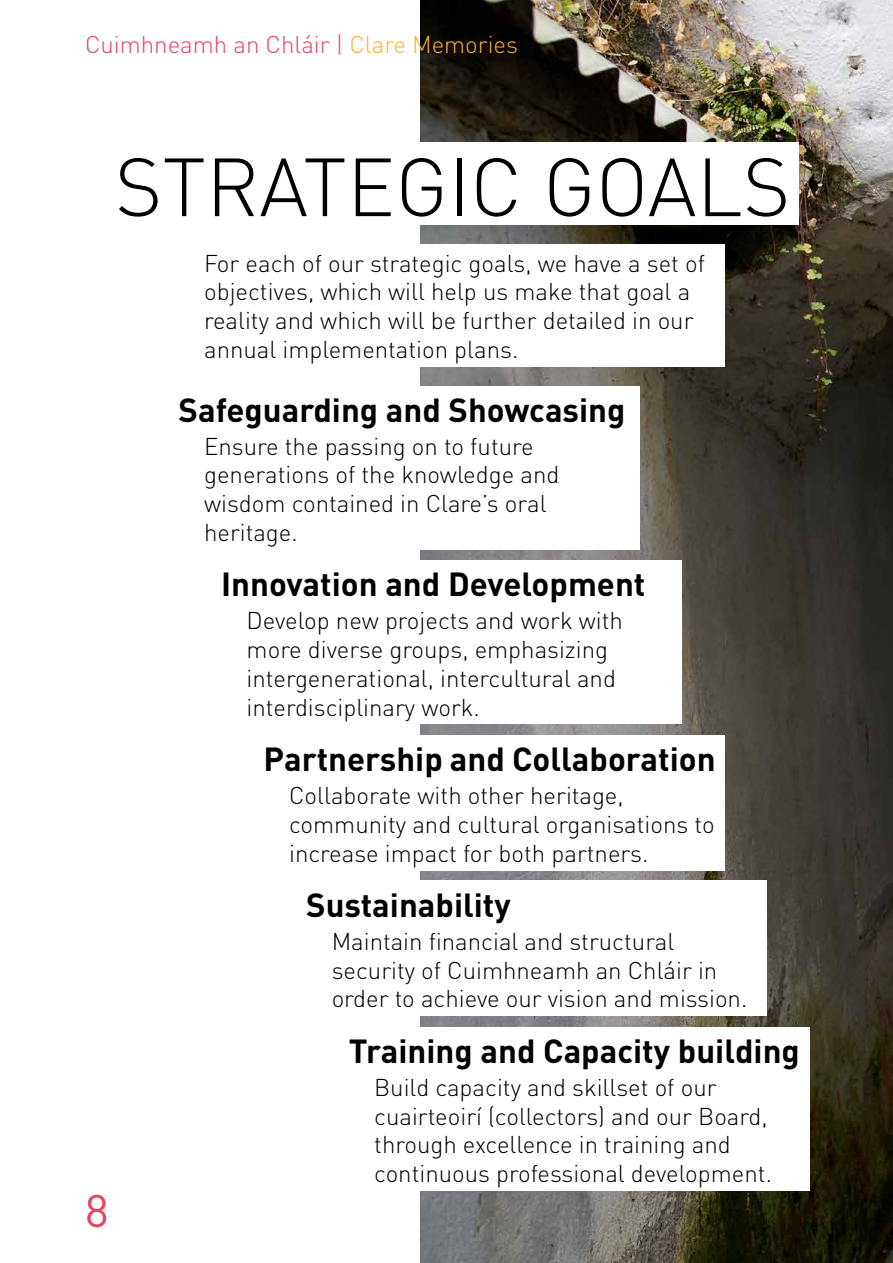
<style>
.page{position:relative;width:893px;height:1263px;background:#fff}
.page>*{position:absolute;margin:0;border:0;box-sizing:border-box;transform-origin:0 0}
.t1{font:300 81px "DIN";color:#000}
.t2{font:45px "DIN";color:#e74360}
.t3{font:700 33px "DIN";color:#000}
.t4{font:300 24px/28.8px "DIN";color:#000}
.t5{font:300 24px "DIN";color:#e74360}
.s1{color:#fcb136}
</style>
<div class="page">
<img style="left:421px;top:0;width:472px;height:1263px">
<div style="left:106px;top:142px;width:693px;height:83px;background:#fff"></div>
<div style="left:170px;top:386px;width:469px;height:163px;background:#fff"></div>
<div style="left:170px;top:244px;width:554px;height:122px;background:#fff"></div>
<div style="left:340px;top:1027px;width:469px;height:164px;background:#fff"></div>
<div style="left:298px;top:881px;width:469px;height:135px;background:#fff"></div>
<div style="left:255px;top:735px;width:469px;height:135px;background:#fff"></div>
<div style="left:213px;top:560px;width:469px;height:164px;background:#fff"></div>
<p class="t5" style="left:85px;top:30px;width:434px">Cuimhneamh an Chláir | <span class="s1">Clare Memories</span></p>
<h1 class="t1" style="left:115px;top:137px;width:677px">STRATEGIC GOALS</h1>
<p class="t4" style="left:204px;top:248px;width:502px">For each of our strategic goals, we have a set of objectives, which will help us make that goal a reality and which will be further detailed in our annual implementation plans.</p>
<h3 class="t3" style="left:179px;top:388px;width:448px">Safeguarding and Showcasing</h3>
<p class="t4" style="left:204px;top:431px;width:357px">Ensure the passing on to future generations of the knowledge and wisdom contained in Clare’s oral heritage.</p>
<h3 class="t3" style="left:221px;top:563px;width:426px">Innovation and Development</h3>
<p class="t4" style="left:247px;top:606px;width:378px">Develop new projects and work with more diverse groups, emphasizing intergenerational, intercultural and interdisciplinary work.</p>
<h3 class="t3" style="left:264px;top:737px;width:454px">Partnership and Collaboration</h3>
<p class="t4" style="left:289px;top:781px;width:427px">Collaborate with other heritage, community and cultural organisations to increase impact for both partners.</p>
<h3 class="t3" style="left:306px;top:883px;width:206px">Sustainability</h3>
<p class="t4" style="left:332px;top:926px;width:417px">Maintain financial and structural security of Cuimhneamh an Chláir in order to achieve our vision and mission.</p>
<h2 class="t2" style="left:85px;top:1183px;width:25px">8</h2>
<h3 class="t3" style="left:349px;top:1029px;width:453px">Training and Capacity building</h3>
<p class="t4" style="left:374px;top:1072px;width:399px">Build capacity and skillset of our cuairteoirí (collectors) and our Board, through excellence in training and continuous professional development.</p>
</div>
